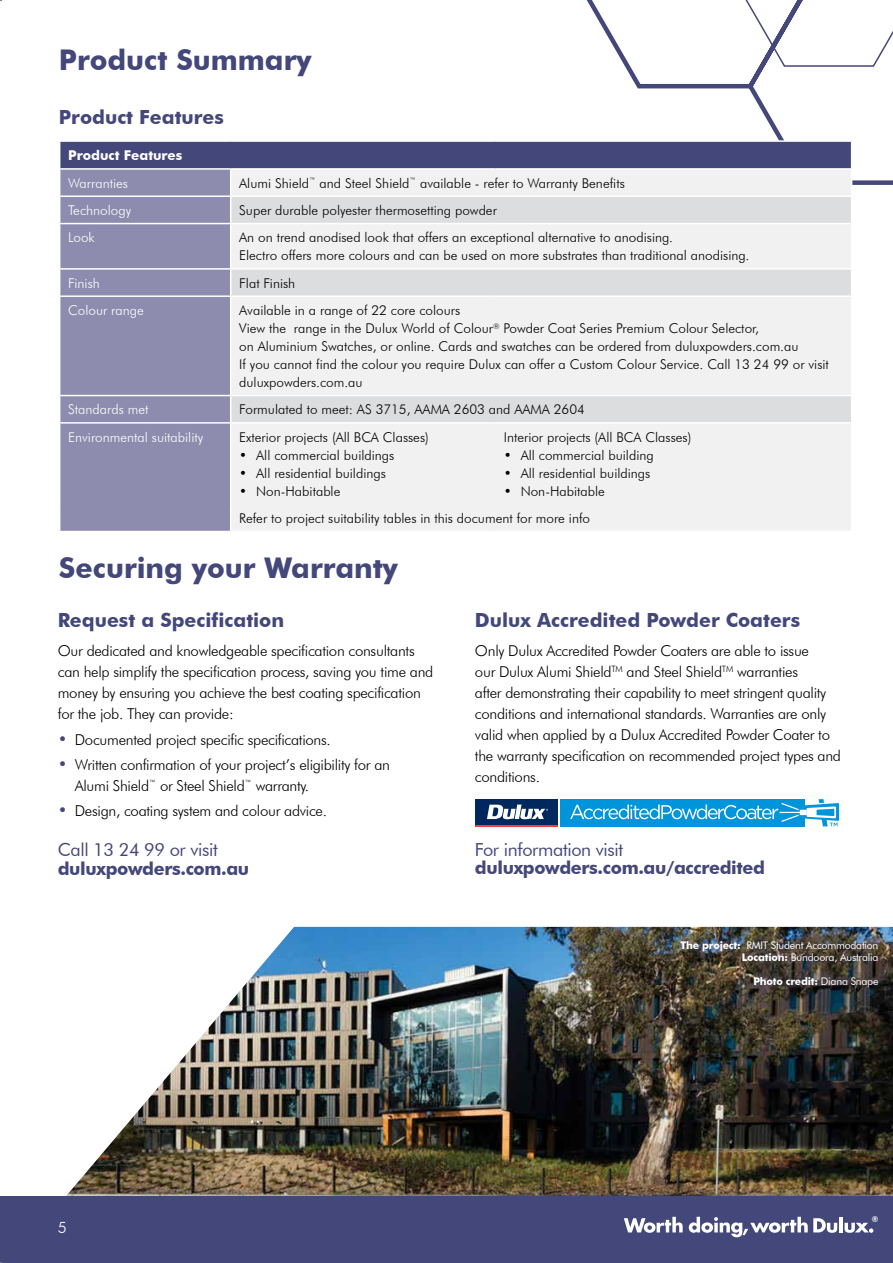
<style>
.page{position:relative;width:893px;height:1263px;background:#fff}
.page>*{position:absolute;margin:0;border:0;box-sizing:border-box;transform-origin:0 0}
.t1{font:700 28.5px "Futura BT";color:#44477a}
.t2{font:700 19.5px "Futura BT";color:#44477a}
.t3{font:700 18px "Futura BT";letter-spacing:-.02em;color:#44477a}
.t4{font:18px "Futura BT";letter-spacing:-.02em;color:#44477a}
.t5{font:300 15.75px "Futura BT";color:#fff}
.t6{font:300 15px/21px "Futura BT";letter-spacing:-.02em;color:#000}
.t7{font:300 13.5px/18px "Futura BT";color:#000}
.t8{font:300 13.5px "Futura BT";color:#fff}
.t9{font:700 13.5px "Futura BT";color:#fff}
.t10{font:10.5px/12px "Futura BT";letter-spacing:-.02em;color:#fff;text-align:right}
.t11{font:700 10.5px "Futura BT";letter-spacing:-.02em;color:#fff}
.t12{font:700 7.8px "Futura BT";color:#fff}
.s1{font-weight:700;font-size:16.5px;color:#44477a}
.s2{font-weight:700}
.s3{font-weight:400}
</style>
<div class="page">
<img style="left:58px;top:927px;width:835px;height:270px">
<svg style="left:586px;top:0;width:307px;height:185px"></svg>
<div style="left:0;top:1197px;width:893px;height:66px;background:#44477a"></div>
<div style="left:60px;top:141px;width:792px;height:28px;background:#44477a"></div>
<div style="left:60px;top:170px;width:170px;height:361px;background:#8d8caf"></div>
<div style="left:232px;top:170px;width:619px;height:361px;background:#f1f1f2"></div>
<svg style="left:231px;top:197px;width:620px;height:225px;fill:#f1f1f2"></svg>
<hr style="left:59px;top:140px;width:172px;height:2px;background:#fff">
<hr style="left:231px;top:140px;width:264px;height:2px;background:#fff">
<hr style="left:495px;top:140px;width:357px;height:2px;background:#fff">
<hr style="left:59px;top:168px;width:172px;height:2px;background:#fff">
<hr style="left:231px;top:168px;width:264px;height:2px;background:#fff">
<hr style="left:495px;top:168px;width:357px;height:2px;background:#fff">
<hr style="left:59px;top:195px;width:172px;height:2px;background:#fff">
<hr style="left:231px;top:195px;width:264px;height:2px;background:#fff">
<hr style="left:495px;top:195px;width:357px;height:2px;background:#fff">
<svg style="left:851px;top:142px;width:1px;height:43px"></svg>
<hr style="left:59px;top:223px;width:172px;height:1px;background:#fff">
<hr style="left:231px;top:223px;width:264px;height:1px;background:#fff">
<hr style="left:495px;top:223px;width:357px;height:1px;background:#fff">
<hr style="left:59px;top:268px;width:172px;height:2px;background:#fff">
<hr style="left:231px;top:268px;width:264px;height:2px;background:#fff">
<hr style="left:495px;top:268px;width:357px;height:2px;background:#fff">
<hr style="left:59px;top:295px;width:172px;height:2px;background:#fff">
<hr style="left:231px;top:295px;width:264px;height:2px;background:#fff">
<hr style="left:495px;top:295px;width:357px;height:2px;background:#fff">
<hr style="left:59px;top:395px;width:172px;height:1px;background:#fff">
<hr style="left:231px;top:395px;width:264px;height:1px;background:#fff">
<hr style="left:495px;top:395px;width:357px;height:1px;background:#fff">
<hr style="left:59px;top:422px;width:172px;height:2px;background:#fff">
<hr style="left:231px;top:422px;width:264px;height:2px;background:#fff">
<hr style="left:495px;top:422px;width:357px;height:2px;background:#fff">
<div style="left:561px;top:799px;width:244px;height:27px;background:#0095da"></div>
<div style="left:475px;top:799px;width:82px;height:26px;background:#00285e"></div>
<hr style="left:475px;top:825px;width:82px;height:1px;background:#ef3d42">
<svg style="left:487px;top:804px;width:61px;height:15px"></svg>
<svg style="left:570px;top:799px;width:269px;height:27px"></svg>
<div style="left:673px;top:933px;width:213px;height:62px;background:#44477a;opacity:.75"></div>
<svg style="left:624px;top:1217px;width:59px;height:16px"></svg>
<svg style="left:689px;top:1217px;width:148px;height:20px"></svg>
<hr style="left:839px;top:1217px;width:4px;height:15px;background:#fff">
<svg style="left:844px;top:1223px;width:29px;height:10px"></svg>
<svg style="left:738px;top:0;width:155px;height:117px"></svg>
<h1 class="t1" style="left:59px;top:42px;width:254px">Product Summary</h1>
<h2 class="t2" style="left:59px;top:105px;width:167px">Product Features</h2>
<p class="t9" style="left:68px;top:147px;width:116px">Product Features</p>
<p class="t8" style="left:68px;top:175px;width:61px">Warranties</p>
<p class="t7" style="left:239px;top:174px;width:387px">Alumi Shield<sup>™</sup> and Steel Shield<sup>™</sup> available - refer to Warranty Benefits</p>
<p class="t8" style="left:68px;top:202px;width:64px">Technology</p>
<p class="t7" style="left:239px;top:201px;width:259px">Super durable polyester thermosetting powder</p>
<p class="t8" style="left:68px;top:229px;width:28px">Look</p>
<p class="t7" style="left:239px;top:228px;width:512px">An on trend anodised look that offers an exceptional alternative to anodising.<br>Electro offers more colours and can be used on more substrates than traditional anodising.</p>
<p class="t8" style="left:68px;top:275px;width:33px">Finish</p>
<p class="t7" style="left:239px;top:274px;width:58px">Flat Finish</p>
<p class="t8" style="left:68px;top:302px;width:77px">Colour range</p>
<p class="t7" style="left:239px;top:301px;width:591px">Available in a range of 22 core colours<br>View the range in the Dulux World of Colour<sup>®</sup> Powder Coat Series Premium Colour Selector,<br>on Aluminium Swatches, or online. Cards and swatches can be ordered from duluxpowders.com.au<br>If you cannot find the colour you require Dulux can offer a Custom Colour Service. Call 13 24 99 or visit duluxpowders.com.au</p>
<p class="t8" style="left:68px;top:401px;width:82px">Standards met</p>
<p class="t7" style="left:239px;top:400px;width:347px">Formulated to meet: AS 3715, AAMA 2603 and AAMA 2604</p>
<p class="t8" style="left:68px;top:429px;width:137px">Environmental suitability</p>
<p class="t7" style="left:239px;top:428px;width:191px">Exterior projects (All BCA Classes)</p>
<p class="t7" style="left:239px;top:446px;width:157px">• All commercial buildings</p>
<p class="t7" style="left:239px;top:464px;width:148px">• All residential buildings</p>
<p class="t7" style="left:239px;top:482px;width:103px">• Non-Habitable</p>
<p class="t7" style="left:504px;top:428px;width:189px">Interior projects (All BCA Classes)</p>
<p class="t7" style="left:504px;top:446px;width:152px">• All commercial building</p>
<p class="t7" style="left:504px;top:464px;width:148px">• All residential buildings</p>
<p class="t7" style="left:239px;top:477px;width:367px;line-height:27.3px;text-indent:264px">• Non-Habitable<br>Refer to project suitability tables in this document for more info</p>
<h1 class="t1" style="left:59px;top:550px;width:341px">Securing your Warranty</h1>
<h2 class="t2" style="left:58px;top:608px;width:228px">Request a Specification</h2>
<p class="t6" style="left:58px;top:640px;width:377px">Our dedicated and knowledgeable specification consultants can help simplify the specification process, saving you time and money by ensuring you achieve the best coating specification for the job. They can provide:</p>
<p class="t6" style="left:58px;top:729px;width:275px"><span class="s1">•</span> Documented project specific specifications.</p>
<p class="t6" style="left:75px;top:754px;width:317px;text-indent:-17px"><span class="s1">•</span> Written confirmation of your project’s eligibility for an<br>Alumi Shield<sup>™</sup> or Steel Shield<sup>™</sup> warranty.</p>
<p class="t6" style="left:58px;top:800px;width:271px"><span class="s1">•</span> Design, coating system and colour advice.</p>
<h3 class="t4" style="left:58px;top:839px;width:162px">Call 13 24 99 or visit</h3>
<h3 class="t3" style="left:58px;top:858px;width:193px">duluxpowders.com.au</h3>
<h2 class="t2" style="left:475px;top:608px;width:327px">Dulux Accredited Powder Coaters</h2>
<p class="t6" style="left:475px;top:640px;width:368px">Only Dulux Accredited Powder Coaters are able to issue<br>our Dulux Alumi Shield<sup>TM</sup> and Steel Shield<sup>TM</sup> warranties<br>after demonstrating their capability to meet stringent quality conditions and international standards. Warranties are only valid when applied by a Dulux Accredited Powder Coater to the warranty specification on recommended project types and conditions.</p>
<h3 class="t4" style="left:475px;top:838px;width:150px">For information visit</h3>
<h3 class="t3" style="left:475px;top:857px;width:292px">duluxpowders.com.au/accredited</h3>
<p class="t5" style="left:58px;top:1218px;width:11px">5</p>
<p class="t10" style="left:681px;top:939px;width:199px"><span class="s2">The project:</span> RMIT Student Accommodation<br><span class="s2">Location:</span> Bundoora, Australia</p>
<p class="t11" style="left:753px;top:975px;width:126px">Photo credit: <span class="s3">Diana Snape</span></p>
<p class="t12" style="left:872px;top:1214px;width:8px">®</p>
</div>
